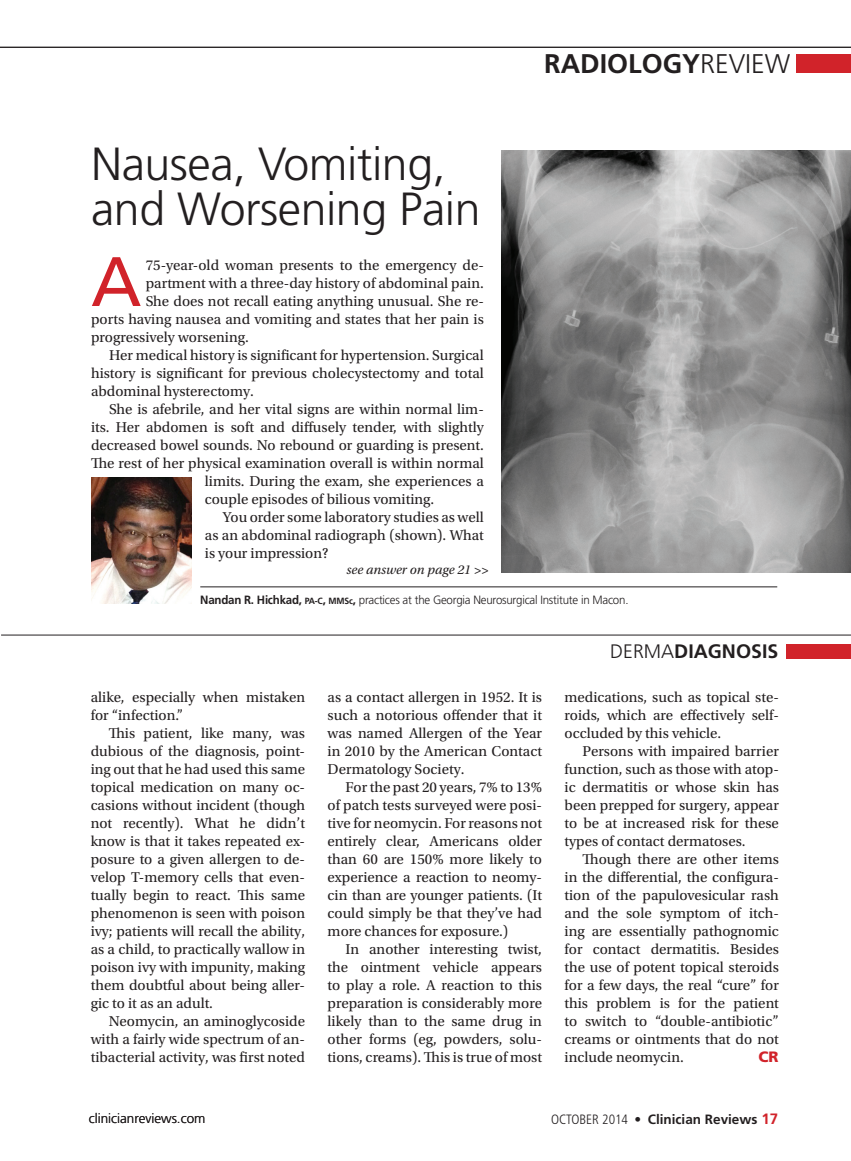
<style>
.page{position:relative;width:851px;height:1161px;background:#fff}
.page>*{position:absolute;margin:0;border:0;box-sizing:border-box;transform-origin:0 0}
.DERM_Body_Text_Dro{font:69.9px "Frutiger LT Std";color:#d1232a}
.Title{font:300 46.5px/45px "Frutiger LT Std";letter-spacing:-.01em;color:#231f20}
.t1{font:700 27px "Frutiger LT Std";color:#231f20}
.t2{font:700 19.5px "Frutiger LT Std";color:#231f20}
.Body_Text{font:15px/18px "Utopia Std";color:#231f20;text-align:justify}
.DERM_Body_Text_Dro-2{font:15px "Utopia Std";color:#231f20}
.Body_Text-2{font:900 15px "Frutiger LT Std";color:#d1232a}
.t3{font:700 13.5px "Frutiger LT Std";color:#231f20}
.t4{font:300 13.5px "Frutiger LT Std";color:#231f20}
.t5{font:italic 13.5px "Utopia Std";color:#231f20}
.Author_Bio{font:300 12px "Frutiger LT Std";letter-spacing:-.02em;color:#231f20;scale:.96 1}
.s1{font-weight:300}
.s2{font-weight:700}
.s3{font-weight:700;font-size:9px}
.s4{font-weight:300;font-stretch:condensed}
.s5{font-weight:400;font-stretch:condensed}
.s6{font-size:15px;color:#d1232a}
</style>
<div class="page">
<hr style="left:0;top:47px;width:850px;height:1px;background:#231f20">
<div style="left:786px;top:645px;width:64px;height:14px;background:#d1232a"></div>
<hr style="left:1px;top:635px;width:849px;height:1px;background:#231f20">
<div style="left:796px;top:54px;width:54px;height:19px;background:#d1232a"></div>
<img style="left:91px;top:477px;width:100px;height:127px">
<img style="left:501px;top:150px;width:349px;height:423px">
<hr style="left:200px;top:586px;width:577px;height:1px;background:#231f20">
<p class="Title" style="left:91px;top:142px;width:391px">Nausea, Vomiting, and Worsening Pain</p>
<p class="DERM_Body_Text_Dro" style="left:91px;top:241px;width:52px">A</p>
<p class="DERM_Body_Text_Dro-2" style="left:146px;top:257px;width:339px">75-year-old woman presents to the emergency de-</p>
<p class="DERM_Body_Text_Dro-2" style="left:146px;top:275px;width:339px">partment with a three-day history of abdominal pain.</p>
<p class="DERM_Body_Text_Dro-2" style="left:146px;top:293px;width:339px">She does not recall eating anything unusual. She re-</p>
<p class="DERM_Body_Text_Dro-2" style="left:91px;top:311px;width:394px">ports having nausea and vomiting and states that her pain is</p>
<p class="DERM_Body_Text_Dro-2" style="left:91px;top:329px;width:159px">progressively worsening.</p>
<p class="Body_Text" style="left:91px;top:346px;width:394px;text-indent:18px">Her medical history is significant for hypertension. Surgical history is significant for previous cholecystectomy and total abdominal hysterectomy.</p>
<p class="Body_Text" style="left:109px;top:400px;width:376px">She is afebrile, and her vital signs are within normal lim-</p>
<p class="Body_Text" style="left:91px;top:418px;width:394px">its. Her abdomen is soft and diffusely tender, with slightly</p>
<p class="Body_Text" style="left:91px;top:436px;width:394px">decreased bowel sounds. No rebound or guarding is present.</p>
<p class="Body_Text" style="left:91px;top:454px;width:394px">The rest of her physical examination overall is within normal</p>
<p class="Body_Text" style="left:205px;top:472px;width:280px">limits. During the exam, she experiences a</p>
<p class="Body_Text" style="left:205px;top:490px;width:231px">couple episodes of bilious vomiting.</p>
<p class="Body_Text" style="left:205px;top:508px;width:280px;text-indent:18px">You order some laboratory studies as well as an abdominal radiograph (shown). What is your impression?</p>
<p class="t5" style="left:346px;top:562px;width:143px">see answer on page 21 &gt;&gt;</p>
<p class="t1" style="left:544px;top:48px;width:247px">RADIOLOGY<span class="s1">REVIEW</span></p>
<p class="Author_Bio" style="left:200px;top:593px;width:447px"><span class="s2">Nandan R. Hichkad,</span> <span class="s3">PA-C</span><span class="s2">,</span> <span class="s3">MMSc</span><span class="s2">,</span> practices at the Georgia Neurosurgical Institute in Macon.</p>
<p class="Body_Text" style="left:91px;top:688px;width:216px">alike, especially when mistaken for “infection.”</p>
<p class="Body_Text" style="left:91px;top:724px;width:216px;text-indent:18px">This patient, like many, was dubious of the diagnosis, point&shy;ing out that he had used this same topical medication on many oc&shy;casions without incident (though not recently). What he didn’t know is that it takes repeated ex&shy;posure to a given allergen to de&shy;velop T-memory cells that even&shy;tually begin to react. This same phenomenon is seen with poison ivy; patients will recall the ability, as a child, to practically wallow in poison ivy with impunity, making them doubtful about being aller&shy;gic to it as an adult.</p>
<p class="Body_Text" style="left:91px;top:1012px;width:216px;text-indent:18px">Neomycin, an aminoglycoside with a fairly wide spectrum of an&shy;tibacterial activity, was first noted</p>
<p class="Body_Text" style="left:327px;top:688px;width:216px">as a contact allergen in 1952. It is such a notorious offender that it was named Allergen of the Year in 2010 by the American Contact Dermatology Society.</p>
<p class="Body_Text" style="left:327px;top:778px;width:216px;text-indent:18px">For the past 20 years, 7% to 13% of patch tests surveyed were posi&shy;tive for neomycin. For reasons not entirely clear, Americans older than 60 are 150% more likely to experience a reaction to neomy&shy;cin than are younger patients. (It could simply be that they’ve had more chances for exposure.)</p>
<p class="Body_Text" style="left:327px;top:940px;width:216px;text-indent:18px">In another interesting twist, the ointment vehicle appears to play a role. A reaction to this preparation is considerably more likely than to the same drug in other forms (eg, powders, solu&shy;tions, creams). This is true of most</p>
<p class="t2" style="left:610px;top:640px;width:169px"><span class="s1">DERMA</span>DIAGNOSIS</p>
<p class="Body_Text" style="left:564px;top:688px;width:216px">medications, such as topical ste&shy;roids, which are effectively self&shy;occluded by this vehicle.</p>
<p class="Body_Text" style="left:564px;top:742px;width:216px;text-indent:18px">Persons with impaired barrier function, such as those with atop&shy;ic dermatitis or whose skin has been prepped for surgery, appear to be at increased risk for these types of contact dermatoses.</p>
<p class="Body_Text" style="left:564px;top:850px;width:216px;text-indent:18px">Though there are other items in the differential, the configura&shy;tion of the papulovesicular rash and the sole symptom of itch&shy;ing are essentially pathognomic for contact dermatitis. Besides the use of potent topical steroids for a few days, the real “cure” for this problem is for the patient to switch to “double-antibiotic” creams or ointments that do not include neomycin.</p>
<p class="Body_Text-2" style="left:758px;top:1048px;width:22px">CR</p>
<p class="t4" style="left:89px;top:1111px;width:118px">clinicianreviews.com</p>
<p class="t3" style="left:551px;top:1112px;width:229px"><span class="s4">OCTOBER 2014</span> <span class="s5">•</span> Clinician Reviews <span class="s6">17</span></p>
</div>
